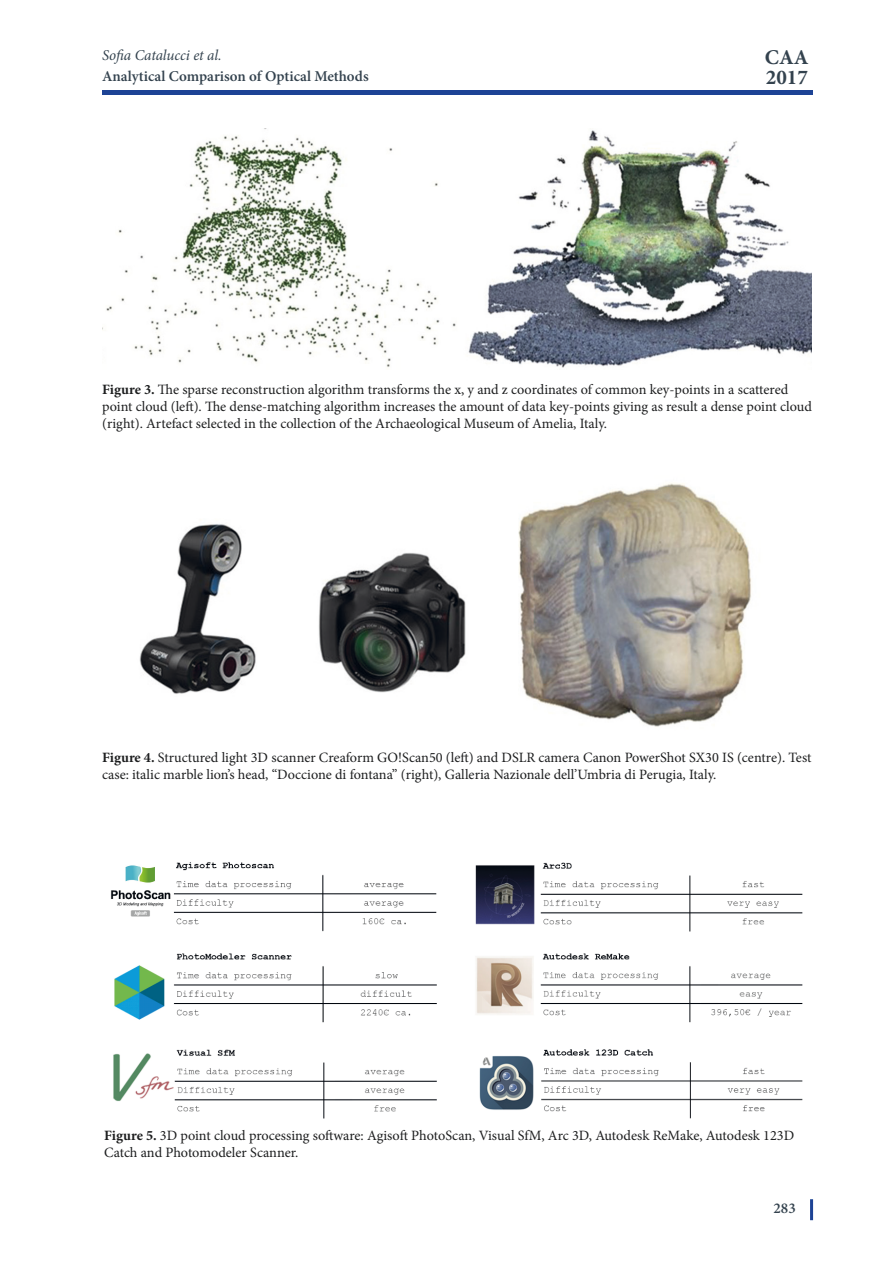
<style>
.page{position:relative;width:893px;height:1263px;background:#fff}
.page>*{position:absolute;margin:0;border:0;box-sizing:border-box;transform-origin:0 0}
.t1{font:21px/19.5px "Minion Pro Bold 4";color:#33424e}
.t2{font:600 15px "Minion Pro";color:#33424e}
.t3{font:italic 15px "Minion Pro";letter-spacing:-.01em;color:#33424e}
.t4{font:14.25px/17.1px "Minion Pro";color:#1d1e1f}
.s1{font-weight:700}
</style>
<div class="page">
<div style="left:102px;top:90px;width:710px;height:5px;background:#1d4395"></div>
<hr style="left:810px;top:1199px;width:3px;height:21px;background:#1d4395">
<img style="left:106px;top:130px;width:706px;height:238px">
<img style="left:139px;top:483px;width:612px;height:244px">
<img style="left:110px;top:862px;width:693px;height:257px">
<p class="t3" style="left:102px;top:45px;width:121px">Sofia Catalucci et al.</p>
<p class="t2" style="left:102px;top:65px;width:268px">Analytical Comparison of Optical Methods</p>
<h1 class="t1" style="left:765px;top:47px;width:45px">CAA<br>2017</h1>
<p class="t4" style="left:102px;top:381px;width:711px"><span class="s1">Figure 3.</span> The sparse reconstruction algorithm transforms the x, y and z coordinates of common key-points in a scattered point cloud (left). The dense-matching algorithm increases the amount of data key-points giving as result a dense point cloud (right). Artefact selected in the collection of the Archaeological Museum of Amelia, Italy.</p>
<p class="t4" style="left:102px;top:749px;width:711px"><span class="s1">Figure 4.</span> Structured light 3D scanner Creaform GO!Scan50 (left) and DSLR camera Canon PowerShot SX30 IS (centre). Test case: italic marble lion’s head, “Doccione di fontana” (right), Galleria Nazionale dell’Umbria di Perugia, Italy.</p>
<p class="t4" style="left:104px;top:1127px;width:691px"><span class="s1">Figure 5.</span> 3D point cloud processing software: Agisoft PhotoScan, Visual SfM, Arc 3D, Autodesk ReMake, Autodesk 123D<br>Catch and Photomodeler Scanner.</p>
<p class="t2" style="left:774px;top:1198px;width:24px">283</p>
</div>
